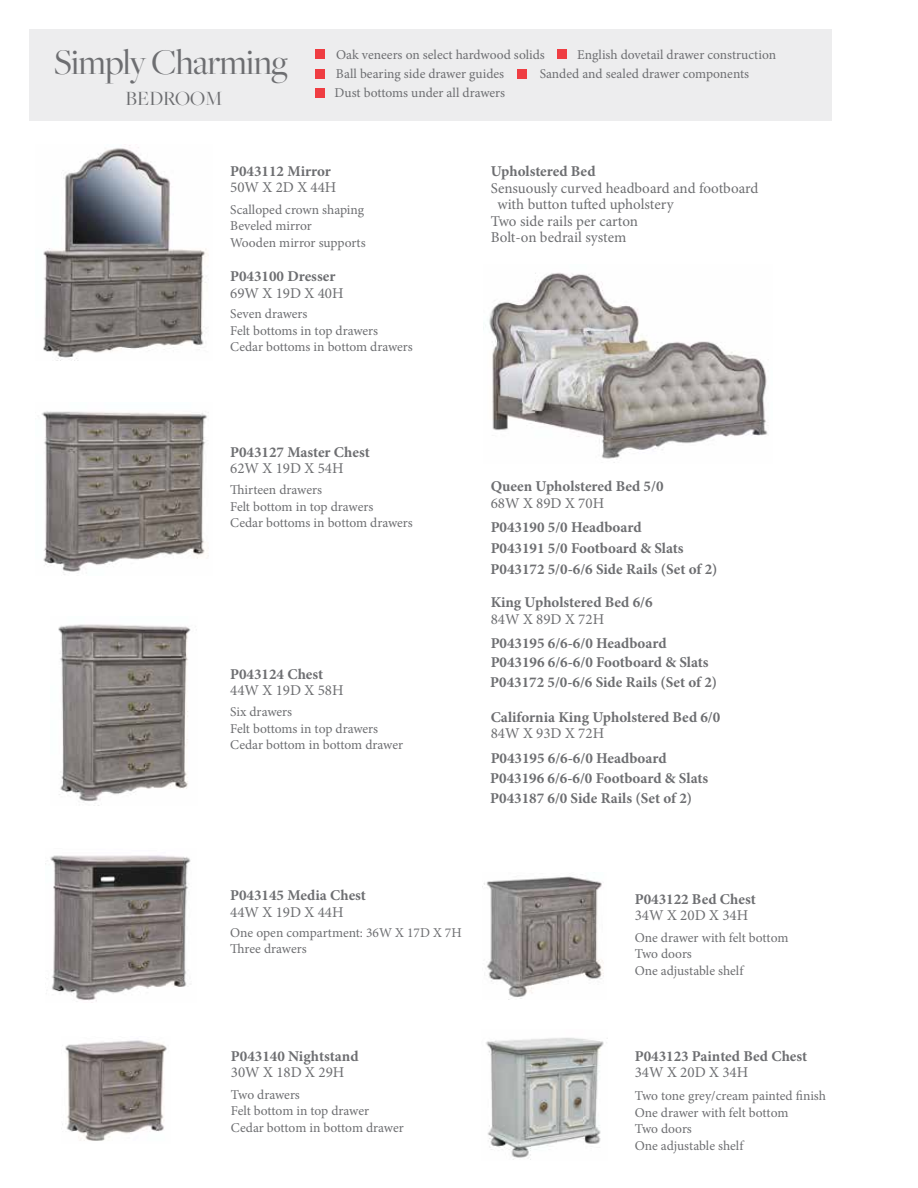
<style>
.page{position:relative;width:918px;height:1188px;background:#fff}
.page>*{position:absolute;margin:0;border:0;box-sizing:border-box;transform-origin:0 0}
.t1{font:37.5px "Freight Big Pro";letter-spacing:-.02em;color:#6d6e71}
.t2{font:21px "Freight Big Pro";color:#6d6e71}
.t3{font:700 15px/21.1px "Minion Pro";color:#6d6e71}
.t4{font:15px "Minion Pro";color:#6d6e71}
.t5{font:13.5px/16.5px "Minion Pro";letter-spacing:-.005em;color:#6d6e71}
</style>
<div class="page">
<div style="left:29px;top:29px;width:803px;height:91px;background:#ededee"></div>
<div style="left:517px;top:69px;width:10px;height:9px;background:#ef3d42"></div>
<div style="left:558px;top:50px;width:9px;height:9px;background:#ef3d42"></div>
<div style="left:315px;top:88px;width:10px;height:10px;background:#ef3d42"></div>
<div style="left:315px;top:50px;width:10px;height:9px;background:#ef3d42"></div>
<div style="left:315px;top:69px;width:10px;height:10px;background:#ef3d42"></div>
<img style="left:43px;top:145px;width:164px;height:215px">
<img style="left:42px;top:411px;width:167px;height:164px">
<img style="left:58px;top:624px;width:133px;height:182px">
<img style="left:45px;top:855px;width:146px;height:148px">
<img style="left:486px;top:1037px;width:118px;height:123px">
<img style="left:484px;top:876px;width:120px;height:124px">
<img style="left:62px;top:1040px;width:105px;height:101px">
<img style="left:485px;top:272px;width:283px;height:191px">
<h1 class="t1" style="left:54px;top:38px;width:236px">Simply Charming</h1>
<h2 class="t2" style="left:125px;top:85px;width:99px">BEDROOM</h2>
<p class="t5" style="left:336px;top:46px;width:210px">Oak veneers on select hardwood solids</p>
<p class="t5" style="left:577px;top:46px;width:200px">English dovetail drawer construction</p>
<p class="t5" style="left:336px;top:65px;width:170px">Ball bearing side drawer guides</p>
<p class="t5" style="left:540px;top:65px;width:211px">Sanded and sealed drawer components</p>
<p class="t5" style="left:335px;top:85px;width:172px">Dust bottoms under all drawers</p>
<p class="t3" style="left:230px;top:160px;width:102px">P043112 Mirror</p>
<p class="t4" style="left:230px;top:178px;width:108px">50W X 2D X 44H</p>
<p class="t5" style="left:230px;top:201px;width:137px">Scalloped crown shaping<br>Beveled mirror<br>Wooden mirror supports</p>
<p class="t3" style="left:230px;top:265px;width:107px">P043100 Dresser</p>
<p class="t4" style="left:230px;top:283px;width:115px">69W X 19D X 40H</p>
<p class="t5" style="left:230px;top:306px;width:184px">Seven drawers<br>Felt bottoms in top drawers<br>Cedar bottoms in bottom drawers</p>
<p class="t3" style="left:491px;top:161px;width:106px">Upholstered Bed</p>
<p class="t4" style="left:491px;top:178px;width:269px">Sensuously curved headboard and footboard</p>
<p class="t4" style="left:497px;top:194px;width:178px">with button tufted upholstery</p>
<p class="t4" style="left:491px;top:211px;width:149px">Two side rails per carton</p>
<p class="t4" style="left:491px;top:227px;width:137px">Bolt-on bedrail system</p>
<p class="t3" style="left:230px;top:441px;width:141px">P043127 Master Chest</p>
<p class="t4" style="left:230px;top:458px;width:115px">62W X 19D X 54H</p>
<p class="t5" style="left:230px;top:482px;width:184px">Thirteen drawers<br>Felt bottom in top drawers<br>Cedar bottoms in bottom drawers</p>
<p class="t3" style="left:230px;top:663px;width:95px">P043124 Chest</p>
<p class="t4" style="left:230px;top:681px;width:115px">44W X 19D X 58H</p>
<p class="t5" style="left:230px;top:704px;width:174px">Six drawers<br>Felt bottoms in top drawers<br>Cedar bottom in bottom drawer</p>
<p class="t3" style="left:491px;top:476px;width:174px">Queen Upholstered Bed 5/0</p>
<p class="t4" style="left:491px;top:493px;width:115px">68W X 89D X 70H</p>
<p class="t3" style="left:491px;top:517px;width:228px">P043190 5/0 Headboard<br>P043191 5/0 Footboard &amp; Slats<br>P043172 5/0-6/6 Side Rails (Set of 2)</p>
<p class="t3" style="left:491px;top:592px;width:163px">King Upholstered Bed 6/6</p>
<p class="t4" style="left:491px;top:609px;width:115px">84W X 89D X 72H</p>
<p class="t3" style="left:490px;top:633px;width:228px;line-height:19.6px">P043195 6/6-6/0 Headboard<br>P043196 6/6-6/0 Footboard &amp; Slats<br>P043172 5/0-6/6 Side Rails (Set of 2)</p>
<p class="t3" style="left:491px;top:706px;width:231px">California King Upholstered Bed 6/0</p>
<p class="t4" style="left:491px;top:724px;width:115px">84W X 93D X 72H</p>
<p class="t3" style="left:490px;top:748px;width:220px;line-height:20px">P043195 6/6-6/0 Headboard<br>P043196 6/6-6/0 Footboard &amp; Slats<br>P043187 6/0 Side Rails (Set of 2)</p>
<p class="t3" style="left:230px;top:885px;width:137px">P043145 Media Chest</p>
<p class="t4" style="left:230px;top:902px;width:115px">44W X 19D X 44H</p>
<p class="t5" style="left:230px;top:924px;width:233px">One open compartment: 36W X 17D X 7H<br>Three drawers</p>
<p class="t3" style="left:231px;top:1045px;width:129px">P043140 Nightstand</p>
<p class="t4" style="left:231px;top:1063px;width:115px">30W X 18D X 29H</p>
<p class="t5" style="left:231px;top:1086px;width:174px">Two drawers<br>Felt bottom in top drawer<br>Cedar bottom in bottom drawer</p>
<p class="t3" style="left:635px;top:888px;width:123px">P043122 Bed Chest</p>
<p class="t4" style="left:635px;top:906px;width:115px">34W X 20D X 34H</p>
<p class="t5" style="left:635px;top:929px;width:155px">One drawer with felt bottom<br>Two doors<br>One adjustable shelf</p>
<p class="t3" style="left:635px;top:1045px;width:174px">P043123 Painted Bed Chest</p>
<p class="t4" style="left:635px;top:1062px;width:115px">34W X 20D X 34H</p>
<p class="t5" style="left:635px;top:1088px;width:193px">Two tone grey/cream painted finish<br>One drawer with felt bottom<br>Two doors<br>One adjustable shelf</p>
</div>
